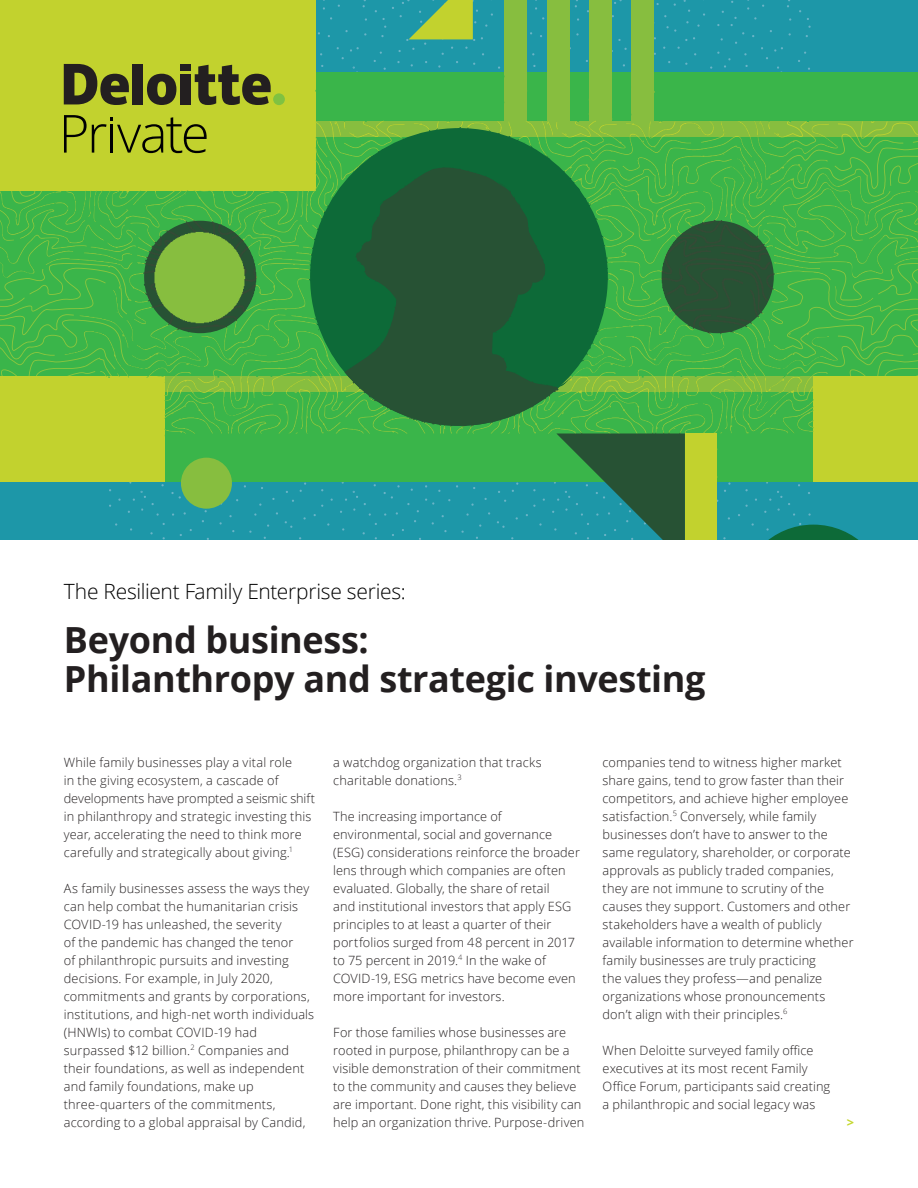
<style>
.page{position:relative;width:918px;height:1188px;background:#fff}
.page>*{position:absolute;margin:0;border:0;box-sizing:border-box;transform-origin:0 0}
.Story_heading_light{font:700 36px "Open Sans";letter-spacing:-.01em;color:#231f20}
.Introduction__14_18p{font:300 21px "Open Sans";letter-spacing:-.015em;color:#010101}
.Body_copy__8_5_12pt{font:300 12.75px/18px "Open Sans";letter-spacing:.01em;color:#231f20}
.Body_copy__8_5_12pt-2{font:700 12.75px "Open Sans";color:#c4d82d}
</style>
<div class="page">
<div style="left:0;top:0;width:918px;height:540px;background:#1d97a8"></div>
<svg style="left:171px;top:489px;width:14px;height:10px"></svg>
<svg style="left:133px;top:491px;width:13px;height:10px"></svg>
<svg style="left:384px;top:485px;width:16px;height:14px"></svg>
<svg style="left:497px;top:521px;width:8px;height:7px"></svg>
<svg style="left:350px;top:47px;width:9px;height:5px"></svg>
<svg style="left:710px;top:52px;width:21px;height:17px"></svg>
<svg style="left:666px;top:26px;width:10px;height:6px"></svg>
<svg style="left:774px;top:47px;width:9px;height:5px"></svg>
<svg style="left:751px;top:523px;width:108px;height:17px"></svg>
<svg style="left:0;top:72px;width:918px;height:410px;background:#3bad47"></svg>
<div style="left:0;top:377px;width:813px;height:15px;background:#87be3f"></div>
<div style="left:631px;top:0;width:23px;height:122px;background:#87be3f"></div>
<div style="left:589px;top:0;width:23px;height:122px;background:#87be3f"></div>
<div style="left:547px;top:0;width:22px;height:122px;background:#87be3f"></div>
<div style="left:505px;top:0;width:22px;height:122px;background:#87be3f"></div>
<svg style="left:552px;top:434px;width:133px;height:106px"></svg>
<svg style="left:0;top:263px;width:142px;height:114px;background:#42b648"></svg>
<svg style="left:778px;top:263px;width:140px;height:146px;background:#45b648"></svg>
<svg style="left:778px;top:122px;width:140px;height:69px;background:#52b846"></svg>
<div style="left:0;top:0;width:316px;height:191px;background:#c2d22e"></div>
<div style="left:0;top:377px;width:165px;height:105px;background:#c2d22e"></div>
<div style="left:813px;top:377px;width:105px;height:105px;background:#c2d22e"></div>
<div style="left:685px;top:434px;width:31px;height:106px;background:#c2d22e"></div>
<svg style="left:392px;top:0;width:101px;height:55px"></svg>
<div style="left:181px;top:458px;width:51px;height:51px;background:#87be3f;border-radius:50%"></div>
<div style="left:156px;top:233px;width:89px;height:89px;background:#87be3f;border-radius:50%"></div>
<div style="left:310px;top:128px;width:298px;height:298px;background:#0d6a38;border-radius:50%"></div>
<svg style="left:347px;top:219px;width:196px;height:152px;fill:#275234"></svg>
<img style="left:287px;top:379px;width:462px;height:55px">
<img style="left:312px;top:371px;width:453px;height:60px">
<img style="left:410px;top:348px;width:342px;height:53px">
<img style="left:596px;top:219px;width:126px;height:17px">
<img style="left:142px;top:204px;width:44px;height:144px">
<img style="left:354px;top:240px;width:528px;height:38px">
<img style="left:778px;top:189px;width:108px;height:57px">
<img style="left:312px;top:180px;width:453px;height:39px">
<img style="left:315px;top:122px;width:463px;height:58px">
<img style="left:344px;top:121px;width:260px;height:27px">
<img style="left:194px;top:75px;width:596px;height:6px">
<img style="left:0;top:204px;width:56px;height:35px">
<img style="left:886px;top:191px;width:32px;height:58px">
<div style="left:273px;top:93px;width:12px;height:12px;background:#7fc241;border-radius:50%"></div>
<div style="left:133px;top:64px;width:10px;height:40px;background:#231f20"></div>
<svg style="left:140px;top:73px;width:47px;height:32px"></svg>
<div style="left:180px;top:74px;width:11px;height:30px;background:#231f20"></div>
<div style="left:180px;top:64px;width:11px;height:7px;background:#231f20"></div>
<svg style="left:195px;top:64px;width:76px;height:41px"></svg>
<svg style="left:64px;top:64px;width:65px;height:41px"></svg>
<svg style="left:0;top:115px;width:207px;height:89px"></svg>
<p class="Introduction__14_18p" style="left:64px;top:576px;width:343px">The Resilient Family Enterprise series:</p>
<p class="Story_heading_light" style="left:64px;top:614px;width:306px">Beyond business:</p>
<p class="Story_heading_light" style="left:64px;top:653px;width:643px">Philanthropy and strategic investing</p>
<p class="Body_copy__8_5_12pt" style="left:64px;top:753px;width:253px">While family businesses play a vital role<br>in the giving ecosystem, a cascade of developments have prompted a seismic shift in philanthropy and strategic investing this year, accelerating the need to think more carefully and strategically about giving.<sup>1</sup></p>
<p class="Body_copy__8_5_12pt" style="left:64px;top:879px;width:252px">As family businesses assess the ways they can help combat the humanitarian crisis COVID-19 has unleashed, the severity<br>of the pandemic has changed the tenor<br>of philanthropic pursuits and investing decisions. For example, in July 2020, commitments and grants by corporations, institutions, and high-net worth individuals (HNWIs) to combat COVID-19 had surpassed $12 billion.<sup>2</sup> Companies and their foundations, as well as independent and family foundations, make up three-quarters of the commitments, according to a global appraisal by Candid,</p>
<p class="Body_copy__8_5_12pt" style="left:333px;top:753px;width:210px">a watchdog organization that tracks charitable donations.<sup>3</sup></p>
<p class="Body_copy__8_5_12pt" style="left:333px;top:807px;width:248px">The increasing importance of environmental, social and governance (ESG) considerations reinforce the broader lens through which companies are often evaluated. Globally, the share of retail<br>and institutional investors that apply ESG principles to at least a quarter of their portfolios surged from 48 percent in 2017 to 75 percent in 2019.<sup>4</sup> In the wake of COVID-19, ESG metrics have become even more important for investors.</p>
<p class="Body_copy__8_5_12pt" style="left:333px;top:1023px;width:253px">For those families whose businesses are rooted in purpose, philanthropy can be a visible demonstration of their commitment to the community and causes they believe are important. Done right, this visibility can help an organization thrive. Purpose-driven</p>
<p class="Body_copy__8_5_12pt" style="left:603px;top:753px;width:253px">companies tend to witness higher market share gains, tend to grow faster than their competitors, and achieve higher employee satisfaction.<sup>5</sup> Conversely, while family businesses don’t have to answer to the same regulatory, shareholder, or corporate approvals as publicly traded companies, they are not immune to scrutiny of the causes they support. Customers and other stakeholders have a wealth of publicly available information to determine whether family businesses are truly practicing<br>the values they profess—and penalize organizations whose pronouncements don’t align with their principles.<sup>6</sup></p>
<p class="Body_copy__8_5_12pt" style="left:603px;top:1041px;width:229px">When Deloitte surveyed family office executives at its most recent Family Office Forum, participants said creating a philanthropic and social legacy was</p>
<p class="Body_copy__8_5_12pt-2" style="left:847px;top:1113px;width:9px">&gt;</p>
</div>
